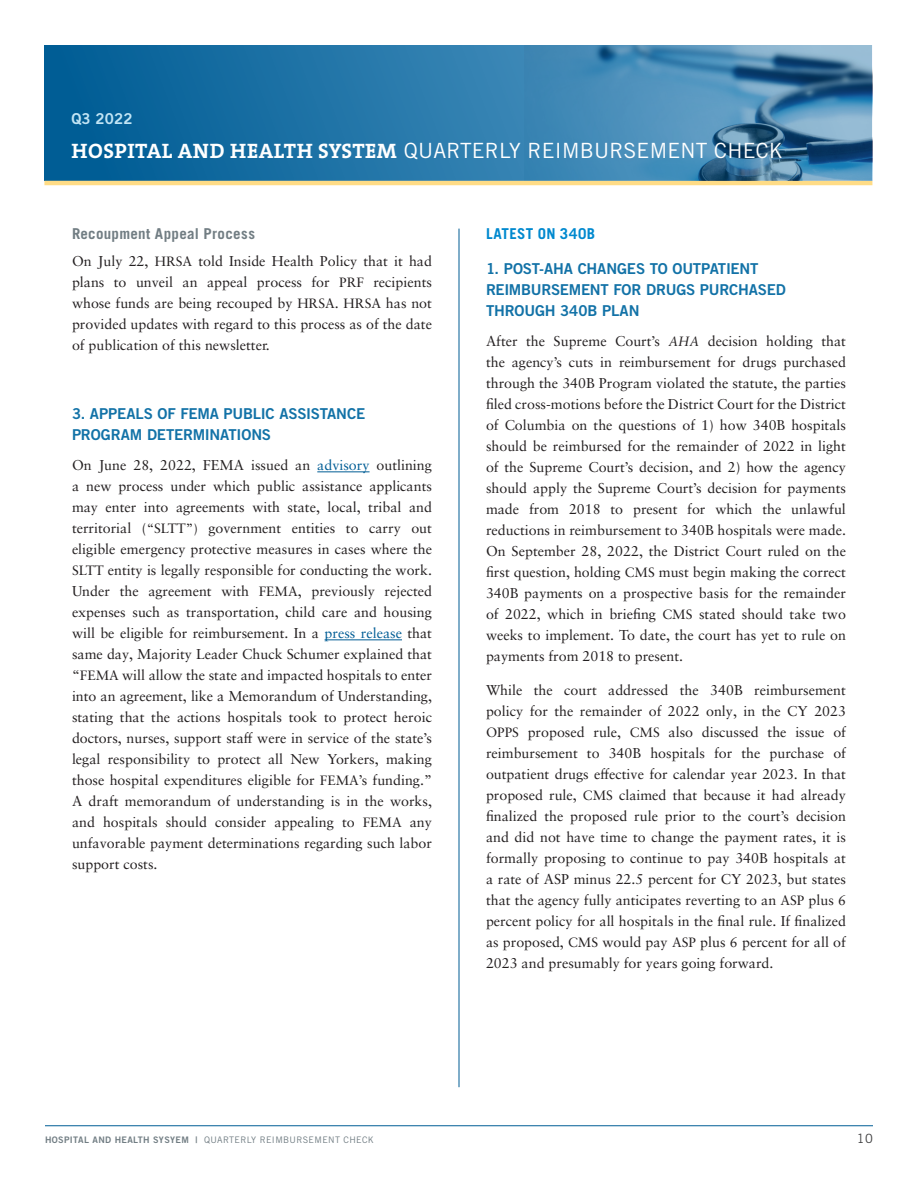
<style>
.page{position:relative;width:918px;height:1188px;background:#fff}
.page>*{position:absolute;margin:0;border:0;box-sizing:border-box;transform-origin:0 0}
.t1{font:21px "Trade Gothic LT Pro";letter-spacing:.01em;color:#fff}
.HED_1__TG_B2_11{font:15px/21px "Trade Gothic LT Pro Bd 2";letter-spacing:-.01em;color:#1272a7}
.HED_1__TG_B2_11-2{font:700 15px "Trade Gothic LT Pro";letter-spacing:.02em;color:#717d83}
.HED_1__TG_B2_11-3{font:700 15px "Trade Gothic LT Pro";letter-spacing:.025em;color:#0089cf}
.t2{font:15px "Trade Gothic LT Pro Bd 2";letter-spacing:.01em;color:#c2e5f5}
.LIST_1__S_9{font:14.25px/21px "Sabon LT Pro";color:#231f20;text-align:justify}
.t3{font:12.75px "Trade Gothic LT Pro";color:#3e3e3f}
.t4{font:9px "Trade Gothic LT Pro";letter-spacing:.04em;color:#717d83}
.s1{font-family:"The Serif B W7";font-weight:700}
.s2{font-size:13.5px}
.s3{color:#005d95}
.s4{font-style:italic;font-size:13.5px}
.s5{font-family:"Trade Gothic LT Pro Bd 2"}
</style>
<div class="page">
<hr style="left:45px;top:1125px;width:828px;height:1px;background:#005d95">
<hr style="left:459px;top:229px;width:1px;height:858px;background:#005d95">
<hr style="left:44px;top:181px;width:828px;height:4px;background:#ffdc86">
<svg style="left:44px;top:45px;width:480px;height:136px;background:#1a6fa3"></svg>
<img style="left:524px;top:45px;width:349px;height:136px">
<hr style="left:317px;top:471px;width:53px;height:1px;background:#005d95">
<hr style="left:325px;top:639px;width:77px;height:1px;background:#005d95">
<p class="t2" style="left:71px;top:109px;width:63px">Q3 2022</p>
<h1 class="t1" style="left:72px;top:138px;width:713px"><span class="s1">HOSPITAL AND HEALTH SYSTEM</span> QUARTERLY REIMBURSEMENT CHECK</h1>
<p class="HED_1__TG_B2_11-2" style="left:72px;top:225px;width:185px">Recoupment Appeal Process</p>
<p class="LIST_1__S_9" style="left:72px;top:251px;width:362px">On July 22, <span class="s2">HRSA</span> told Inside Health Policy that it had plans to unveil an appeal process for <span class="s2">PRF</span> recipients whose funds are being recouped by <span class="s2">HRSA</span>. <span class="s2">HRSA</span> has not provided updates with regard to this process as of the date of publication of this newsletter.</p>
<p class="HED_1__TG_B2_11" style="left:72px;top:403px;width:295px">3. APPEALS OF FEMA PUBLIC ASSISTANCE<br>PROGRAM DETERMINATIONS</p>
<p class="LIST_1__S_9" style="left:72px;top:455px;width:362px">On June 28, 2022, FEMA issued an <span class="s3">advisory</span> outlining a new process under which public assistance applicants may enter into agreements with state, local, tribal and territorial (<span class="s2">“SLTT”)</span> government entities to carry out eligible emergency protective measures in cases where the <span class="s2">SLTT</span> entity is legally responsible for conducting the work.<br>Under the agreement with <span class="s2">FEMA</span>, previously rejected expenses such as transportation, child care and housing will be eligible for reimbursement. In a <span class="s3">press release</span> that same day, Majority Leader Chuck Schumer explained that “<span class="s2">FEMA</span> will allow the state and impacted hospitals to enter into an agreement, like a Memorandum of Understanding, stating that the actions hospitals took to protect heroic doctors, nurses, support staff were in service of the state’s legal responsibility to protect all New Yorkers, making those hospital expenditures eligible for <span class="s2">FEMA</span>’s funding.” A draft memorandum of understanding is in the works, and hospitals should consider appealing to <span class="s2">FEMA</span> any unfavorable payment determinations regarding such labor support costs.</p>
<p class="HED_1__TG_B2_11-3" style="left:486px;top:225px;width:111px">LATEST ON 340B</p>
<p class="HED_1__TG_B2_11" style="left:486px;top:258px;width:301px">1. POST-AHA CHANGES TO OUTPATIENT<br>REIMBURSEMENT FOR DRUGS PURCHASED<br>THROUGH 340B PLAN</p>
<p class="LIST_1__S_9" style="left:486px;top:330px;width:362px">After the Supreme Court’s <span class="s4">AHA</span> decision holding that the agency’s cuts in reimbursement for drugs purchased through the 340B Program violated the statute, the parties filed cross-motions before the District Court for the District of Columbia on the questions of 1) how 340B hospitals should be reimbursed for the remainder of 2022 in light of the Supreme Court’s decision, and 2) how the agency should apply the Supreme Court’s decision for payments made from 2018 to present for which the unlawful reductions in reimbursement to 340B hospitals were made.<br>On September 28, 2022, the District Court ruled on the first question, holding <span class="s2">CMS</span> must begin making the correct 340B payments on a prospective basis for the remainder of 2022, which in briefing <span class="s2">CMS</span> stated should take two weeks to implement. To date, the court has yet to rule on payments from 2018 to present.</p>
<p class="LIST_1__S_9" style="left:486px;top:680px;width:362px">While the court addressed the 340B reimbursement policy for the remainder of 2022 only, in the CY 2023<br><span class="s2">OPPS</span> proposed rule, <span class="s2">CMS</span> also discussed the issue of reimbursement to 340B hospitals for the purchase of outpatient drugs effective for calendar year 2023. In that proposed rule, <span class="s2">CMS</span> claimed that because it had already finalized the proposed rule prior to the court’s decision and did not have time to change the payment rates, it is formally proposing to continue to pay 340B hospitals at a rate of ASP minus 22.5 percent for CY 2023, but states that the agency fully anticipates reverting to an <span class="s2">ASP</span> plus 6 percent policy for all hospitals in the final rule. If finalized as proposed, <span class="s2">CMS</span> would pay <span class="s2">ASP</span> plus 6 percent for all of 2023 and presumably for years going forward.</p>
<p class="t4" style="left:45px;top:1134px;width:330px"><span class="s5">HOSPITAL AND HEALTH SYSYEM |</span> QUARTERLY REIMBURSEMENT CHECK</p>
<p class="t3" style="left:857px;top:1131px;width:18px">10</p>
</div>
